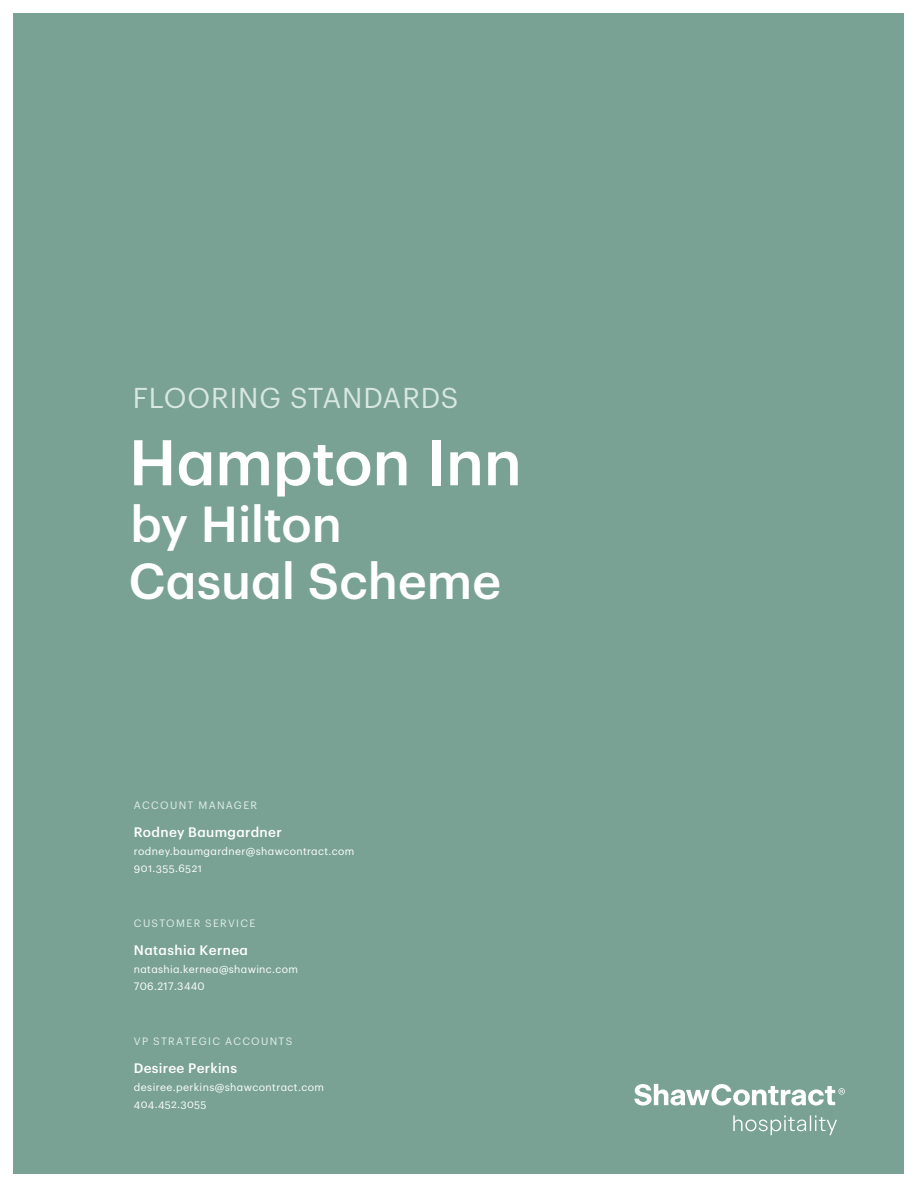
<style>
.page{position:relative;width:918px;height:1188px;background:#fff}
.page>*{position:absolute;margin:0;border:0;box-sizing:border-box;transform-origin:0 0}
.t1{font:500 63px "Graphik Alt";letter-spacing:-.005em;color:#fff}
.t2{font:500 49.5px "Graphik Alt";color:#fff}
.t3{font:28.2px "Graphik Alt";letter-spacing:.03em;color:#d8e7e2}
.t4{font:500 13.5px "Graphik Alt";letter-spacing:.025em;color:#fff}
.t5{font:10.5px/17px "Graphik Alt";letter-spacing:.035em;color:#fff}
.t6{font:10.5px "Graphik Alt";letter-spacing:.125em;color:#e2eeea}
</style>
<div class="page">
<div style="left:14px;top:14px;width:890px;height:1160px;background:#79a294"></div>
<svg style="left:733px;top:1115px;width:104px;height:20px"></svg>
<svg style="left:634px;top:1084px;width:211px;height:22px"></svg>
<h3 class="t3" style="left:133px;top:377px;width:327px">FLOORING STANDARDS</h3>
<p class="t1" style="left:129px;top:415px;width:394px">Hampton Inn</p>
<p class="t2" style="left:131px;top:487px;width:213px">by Hilton</p>
<p class="t2" style="left:129px;top:544px;width:374px">Casual Scheme</p>
<p class="t6" style="left:134px;top:797px;width:125px">ACCOUNT MANAGER</p>
<p class="t4" style="left:134px;top:822px;width:149px">Rodney Baumgardner</p>
<p class="t5" style="left:134px;top:842px;width:222px">rodney.baumgardner@shawcontract.com<br>901.355.6521</p>
<p class="t6" style="left:134px;top:915px;width:123px">CUSTOMER SERVICE</p>
<p class="t4" style="left:134px;top:940px;width:116px">Natashia Kernea</p>
<p class="t5" style="left:134px;top:960px;width:166px;line-height:16.5px">natashia.kernea@shawinc.com<br>706.217.3440</p>
<p class="t6" style="left:134px;top:1033px;width:160px">VP STRATEGIC ACCOUNTS</p>
<p class="t4" style="left:134px;top:1058px;width:105px">Desiree Perkins</p>
<p class="t5" style="left:134px;top:1078px;width:192px">desiree.perkins@shawcontract.com<br>404.452.3055</p>
</div>
